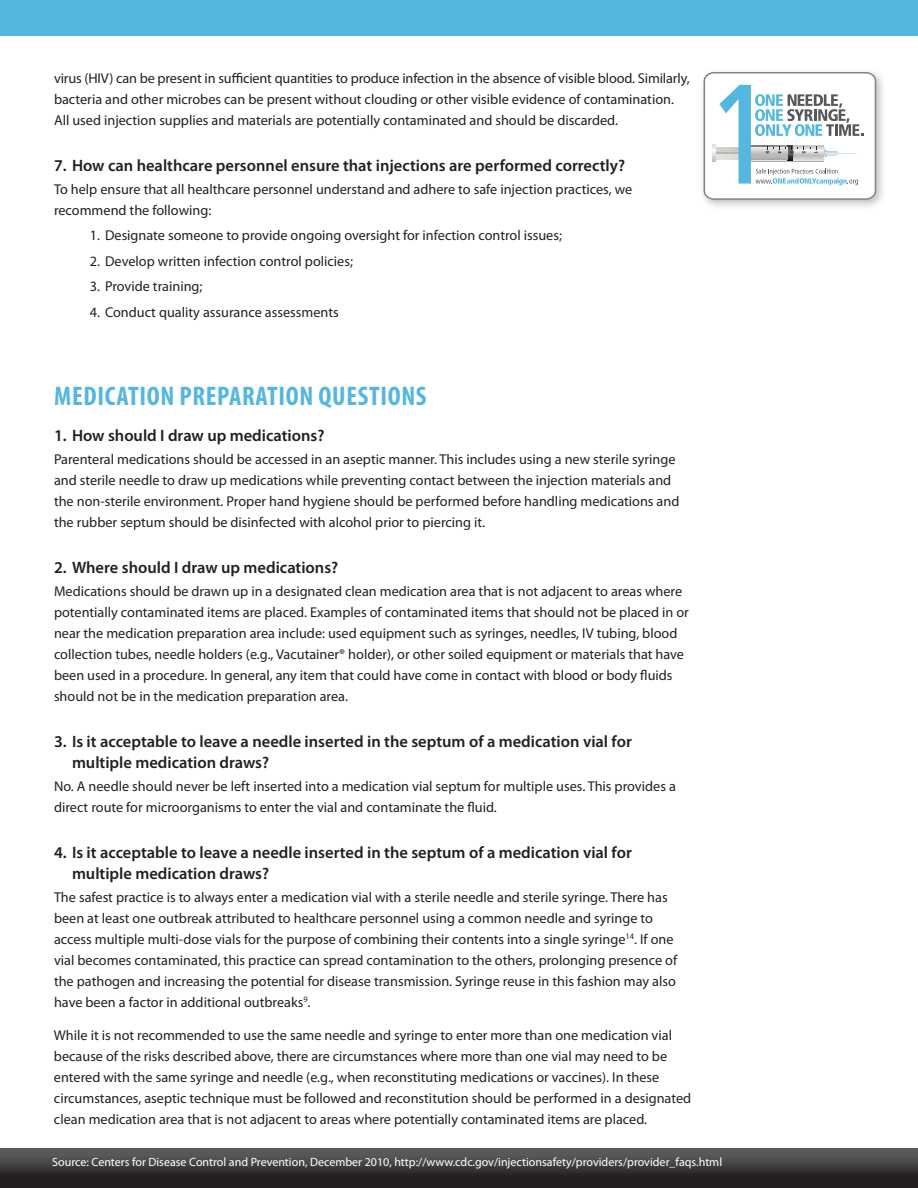
<style>
.page{position:relative;width:918px;height:1188px;background:#fff}
.page>*{position:absolute;margin:0;border:0;box-sizing:border-box;transform-origin:0 0}
.bullet_text{font:700 condensed 27px "Myriad Pro";letter-spacing:.025em;color:#54b7df}
.Questions{font:600 16.5px/21px "Myriad Pro";color:#231f20}
.text{font:14.25px/21px "Myriad Pro";color:#231f20}
.bullet_text-2{font:14.25px/21px "Myriad Pro";color:#231f20}
.references{font:12px "Myriad Pro";color:#fff}
</style>
<div class="page">
<div style="left:0;top:1148px;width:918px;height:40px;background:linear-gradient(to bottom,#5e6162,#191415)"></div>
<div style="left:699px;top:67px;width:188px;height:144px;background:#231f20;opacity:.3"></div>
<svg style="left:704px;top:72px;width:172px;height:128px"></svg>
<div style="left:0;top:0;width:918px;height:36px;background:#54b7df"></div>
<p class="text" style="left:54px;top:67px;width:637px">virus (HIV) can be present in sufficient quantities to produce infection in the absence of visible blood. Similarly, bacteria and other microbes can be present without clouding or other visible evidence of contamination.<br>All used injection supplies and materials are potentially contaminated and should be discarded.</p>
<h2 class="Questions" style="left:54px;top:155px;width:573px">7. How can healthcare personnel ensure that injections are performed correctly?</h2>
<p class="bullet_text-2" style="left:54px;top:178px;width:580px">To help ensure that all healthcare personnel understand and adhere to safe injection practices, we recommend the following:</p>
<p class="bullet_text-2" style="left:90px;top:225px;width:474px">1. Designate someone to provide ongoing oversight for infection control issues;</p>
<p class="bullet_text-2" style="left:90px;top:250px;width:265px">2. Develop written infection control policies;</p>
<p class="bullet_text-2" style="left:90px;top:276px;width:114px">3. Provide training;</p>
<p class="bullet_text-2" style="left:90px;top:301px;width:250px">4. Conduct quality assurance assessments</p>
<p class="bullet_text" style="left:54px;top:379px;width:374px">MEDICATION PREPARATION QUESTIONS</p>
<h2 class="Questions" style="left:54px;top:425px;width:272px">1. How should I draw up medications?</h2>
<p class="text" style="left:54px;top:448px;width:627px">Parenteral medications should be accessed in an aseptic manner. This includes using a new sterile syringe and sterile needle to draw up medications while preventing contact between the injection materials and the non-sterile environment. Proper hand hygiene should be performed before handling medications and the rubber septum should be disinfected with alcohol prior to piercing it.</p>
<h2 class="Questions" style="left:54px;top:557px;width:286px">2. Where should I draw up medications?</h2>
<p class="text" style="left:54px;top:580px;width:636px">Medications should be drawn up in a designated clean medication area that is not adjacent to areas where potentially contaminated items are placed. Examples of contaminated items that should not be placed in or near the medication preparation area include: used equipment such as syringes, needles, IV tubing, blood collection tubes, needle holders (e.g., Vacutainer® holder), or other soiled equipment or materials that have been used in a procedure. In general, any item that could have come in contact with blood or body fluids should not be in the medication preparation area.</p>
<h2 class="Questions" style="left:72px;top:731px;width:561px;text-indent:-18px">3. Is it acceptable to leave a needle inserted in the septum of a medication vial for multiple medication draws?</h2>
<p class="text" style="left:54px;top:775px;width:623px">No. A needle should never be left inserted into a medication vial septum for multiple uses. This provides a direct route for microorganisms to enter the vial and contaminate the fluid.</p>
<h2 class="Questions" style="left:72px;top:842px;width:561px;text-indent:-18px">4. Is it acceptable to leave a needle inserted in the septum of a medication vial for multiple medication draws?</h2>
<p class="text" style="left:54px;top:886px;width:625px">The safest practice is to always enter a medication vial with a sterile needle and sterile syringe. There has been at least one outbreak attributed to healthcare personnel using a common needle and syringe to access multiple multi-dose vials for the purpose of combining their contents into a single syringe<sup>14</sup>. If one vial becomes contaminated, this practice can spread contamination to the others, prolonging presence of the pathogen and increasing the potential for disease transmission. Syringe reuse in this fashion may also have been a factor in additional outbreaks<sup>9</sup>.</p>
<p class="text" style="left:54px;top:1024px;width:639px">While it is not recommended to use the same needle and syringe to enter more than one medication vial because of the risks described above, there are circumstances where more than one vial may need to be entered with the same syringe and needle (e.g., when reconstituting medications or vaccines). In these circumstances, aseptic technique must be followed and reconstitution should be performed in a designated clean medication area that is not adjacent to areas where potentially contaminated items are placed.</p>
<p class="references" style="left:52px;top:1154px;width:671px">Source: Centers for Disease Control and Prevention, December 2010, http://www.cdc.gov/injectionsafety/providers/provider_faqs.html</p>
</div>
